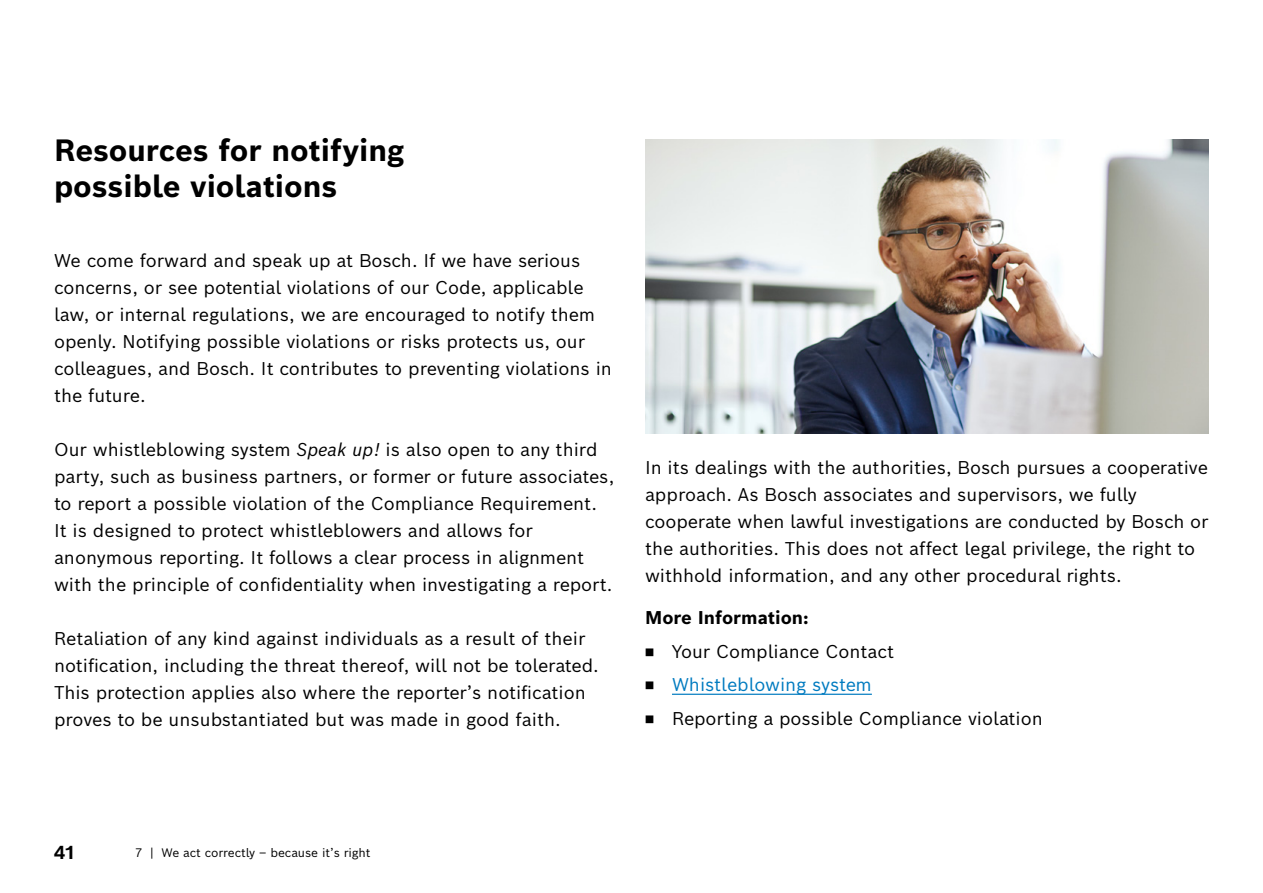
<style>
.page{position:relative;width:1263px;height:893px;background:#fff}
.page>*{position:absolute;margin:0;border:0;box-sizing:border-box;transform-origin:0 0}
.t1{font:700 30px/36px "Bosch Sans";color:#000}
.t2{font:18px/27px "Bosch Sans";color:#000}
.t3{font:700 18px "Bosch Sans";color:#000}
.t4{font:12px "Bosch Sans";letter-spacing:-.01em;color:#000}
.s1{font-style:italic}
.s2{color:#007bc0}
</style>
<div class="page">
<hr style="left:672px;top:694px;width:200px;height:1px;background:#007bc0">
<img style="left:645px;top:140px;width:564px;height:293px">
<h2 class="t1" style="left:54px;top:130px;width:352px">Resources for notifying possible violations</h2>
<p class="t2" style="left:54px;top:245px;width:559px">We come forward and speak up at Bosch. If we have serious concerns, or see potential violations of our Code, applicable law, or internal regulations, we are encouraged to notify them openly. Notifying possible violations or risks protects us, our colleagues, and Bosch. It contributes to preventing violations in the future.</p>
<p class="t2" style="left:54px;top:434px;width:562px">Our whistleblowing system <span class="s1">Speak up!</span> is also open to any third party, such as business partners, or former or future associates, to report a possible violation of the Compliance Requirement.<br>It is designed to protect whistleblowers and allows for anonymous reporting. It follows a clear process in alignment</p>
<p class="t2" style="left:54px;top:569px;width:560px">with the principle of confidentiality when investigating a report.</p>
<p class="t2" style="left:54px;top:623px;width:533px">Retaliation of any kind against individuals as a result of their</p>
<p class="t2" style="left:54px;top:650px;width:546px">notification, including the threat thereof, will not be tolerated.<br>This protection applies also where the reporter’s notification</p>
<p class="t2" style="left:54px;top:704px;width:508px">proves to be unsubstantiated but was made in good faith.</p>
<p class="t2" style="left:645px;top:453px;width:565px">In its dealings with the authorities, Bosch pursues a cooperative approach. As Bosch associates and supervisors, we fully cooperate when lawful investigations are conducted by Bosch or the authorities. This does not affect legal privilege, the right to withhold information, and any other procedural rights.</p>
<h4 class="t3" style="left:645px;top:602px;width:165px">More Information:</h4>
<p class="t2" style="left:645px;top:632px;width:399px;line-height:33.8px">◾ Your Compliance Contact<br>◾ <span class="s2">Whistleblowing system<br></span>◾ Reporting a possible Compliance violation</p>
<p class="t3" style="left:54px;top:837px;width:23px">41</p>
<p class="t4" style="left:135px;top:843px;width:237px">7 | We act correctly – because it’s right</p>
</div>
